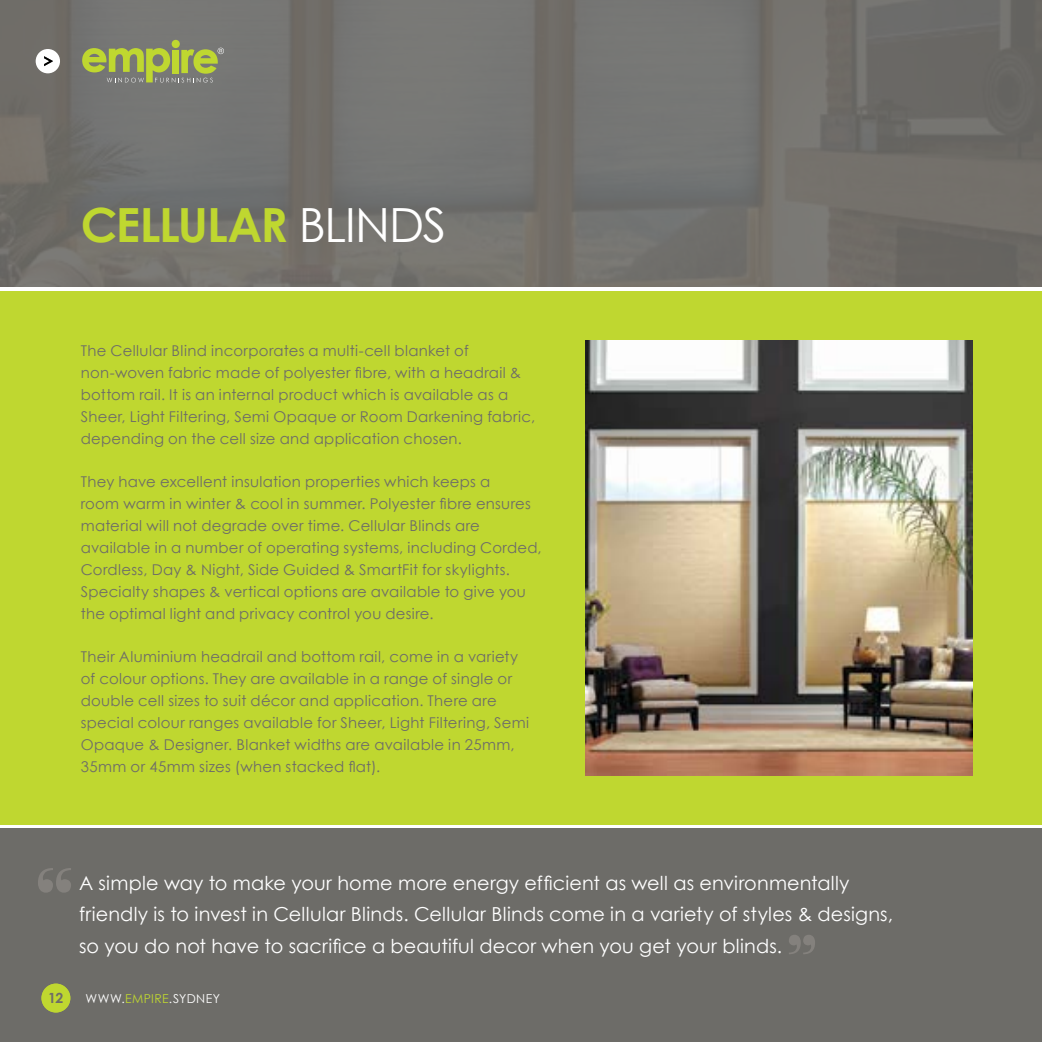
<style>
.page{position:relative;width:1042px;height:1042px;background:#fff}
.page>*{position:absolute;margin:0;border:0;box-sizing:border-box;transform-origin:0 0}
.t1{font:700 47.07px "Century Gothic";letter-spacing:-.035em;color:#bfd730}
.t2{font:19.25px/31.5px "Century Gothic";letter-spacing:.01em;color:#fff}
.t3{font:14.88px/21.9px "Century Gothic";letter-spacing:.02em;color:#6d6c68}
.t4{font:700 14px "Century Gothic";color:#6d6c68}
.t5{font:12.25px "Century Gothic";letter-spacing:.035em;color:#fff}
.s1{font-weight:400;color:#fff}
.s2{color:#bfd730}
</style>
<div class="page">
<div style="left:0;top:0;width:1042px;height:287px;background:linear-gradient(to right,#757471,#706e6a)"></div>
<div style="left:0;top:291px;width:1042px;height:533px;background:#bfd730"></div>
<div style="left:0;top:828px;width:1042px;height:214px;background:#6d6c68"></div>
<div style="left:36px;top:49px;width:24px;height:24px;background:#fff;border-radius:50%"></div>
<svg style="left:44px;top:56px;width:9px;height:10px"></svg>
<svg style="left:38px;top:868px;width:33px;height:24px"></svg>
<svg style="left:789px;top:935px;width:26px;height:19px"></svg>
<img style="left:585px;top:341px;width:387px;height:435px">
<svg style="left:82px;top:40px;width:142px;height:43px;background:#929b5e"></svg>
<div style="left:41px;top:983px;width:29px;height:29px;background:#bfd730;border-radius:50%"></div>
<h1 class="t1" style="left:81px;top:196px;width:367px">CELLULAR <span class="s1">BLINDS</span></h1>
<p class="t3" style="left:81px;top:339px;width:456px">The Cellular Blind incorporates a multi-cell blanket of non-woven fabric made of polyester fibre, with a headrail &amp; bottom rail. It is an internal product which is available as a Sheer, Light Filtering, Semi Opaque or Room Darkening fabric, depending on the cell size and application chosen.</p>
<p class="t3" style="left:81px;top:471px;width:462px">They have excellent insulation properties which keeps a<br>room warm in winter &amp; cool in summer. Polyester fibre ensures material will not degrade over time. Cellular Blinds are available in a number of operating systems, including Corded, Cordless, Day &amp; Night, Side Guided &amp; SmartFit for skylights.<br>Specialty shapes &amp; vertical options are available to give you the optimal light and privacy control you desire.</p>
<p class="t3" style="left:81px;top:646px;width:450px">Their Aluminium headrail and bottom rail, come in a variety of colour options. They are available in a range of single or double cell sizes to suit décor and application. There are special colour ranges available for Sheer, Light Filtering, Semi Opaque &amp; Designer. Blanket widths are available in 25mm, 35mm or 45mm sizes (when stacked flat).</p>
<p class="t2" style="left:79px;top:866px;width:815px">A simple way to make your home more energy efficient as well as environmentally friendly is to invest in Cellular Blinds. Cellular Blinds come in a variety of styles &amp; designs, so you do not have to sacrifice a beautiful decor when you get your blinds.</p>
<p class="t4" style="left:48px;top:989px;width:16px">12</p>
<p class="t5" style="left:86px;top:991px;width:136px">www.<span class="s2">empir e</span>.sydn ey</p>
</div>
